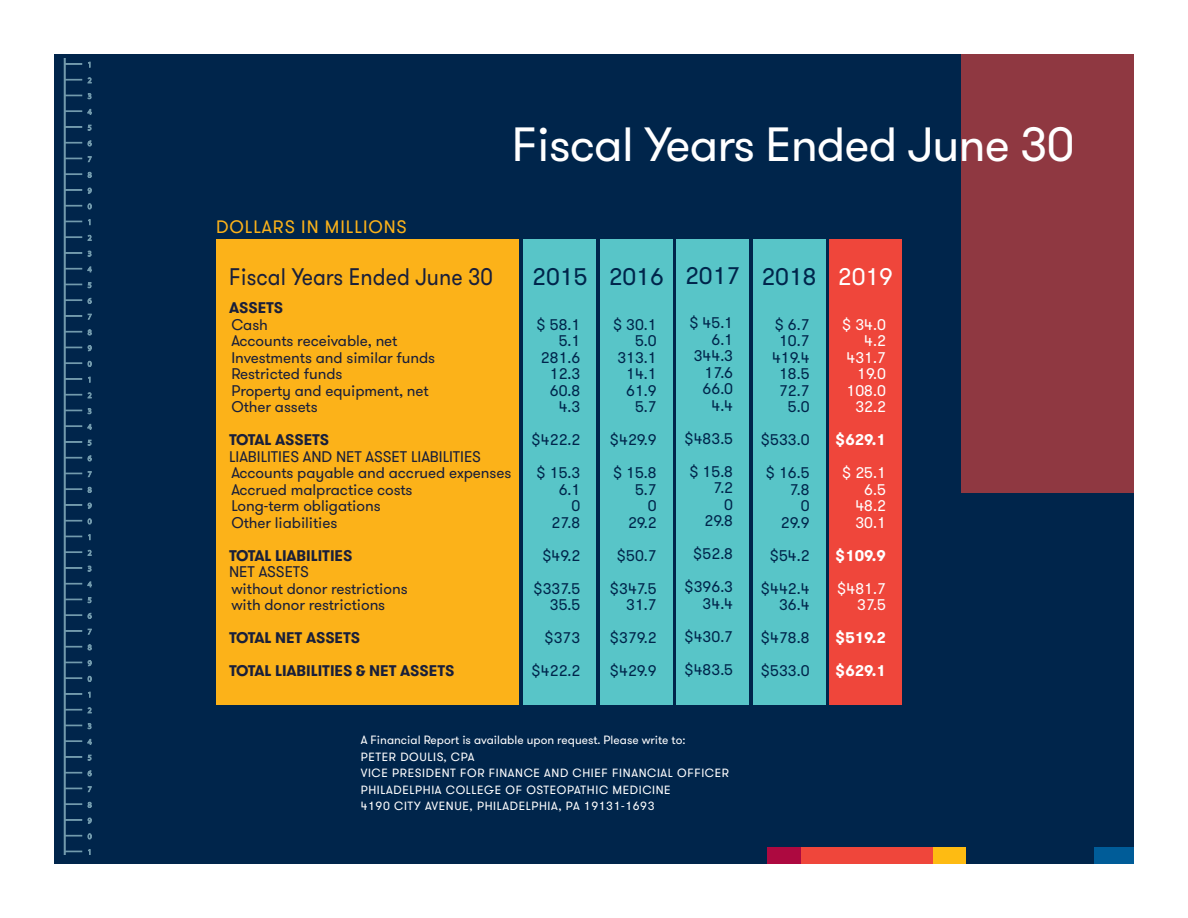
<style>
.page{position:relative;width:1188px;height:918px;background:#fff}
.page>*{position:absolute;margin:0;border:0;box-sizing:border-box;transform-origin:0 0}
.t1{font:48px "GT Walsheim";letter-spacing:-.02em;color:#fff}
.t2{font:24px "GT Walsheim";color:#191f3a;scale:.9 1}
.t3{font:24px "GT Walsheim";color:#00254b}
.t4{font:24px "GT Walsheim";color:#fff}
.t5{font:18px "GT Walsheim";letter-spacing:.05em;color:#fcb219}
.t6{font:15.45px/16.5px "GT Walsheim";letter-spacing:-.005em;color:#191f3a}
.t7{font:15.45px/16.5px "GT Walsheim";color:#00254b;text-align:right}
.t8{font:700 15.45px/33px "GT Walsheim";letter-spacing:-.005em;color:#191f3a}
.t9{font:15.45px/16.5px "GT Walsheim";color:#fff;text-align:right}
.t10{font:700 15.45px/33px "GT Walsheim";color:#fff}
.t11{font:12px/16.5px "GT Walsheim";letter-spacing:.05em;color:#fff}
</style>
<div class="page">
<div style="left:54px;top:54px;width:1080px;height:810px;background:#00254b"></div>
<div style="left:768px;top:848px;width:33px;height:16px;background:#ad0940"></div>
<div style="left:801px;top:848px;width:132px;height:16px;background:#ef463b"></div>
<div style="left:933px;top:848px;width:35px;height:16px;background:#febb12"></div>
<div style="left:967px;top:848px;width:128px;height:16px;background:#00254b"></div>
<div style="left:1095px;top:848px;width:39px;height:16px;background:#005c98"></div>
<div style="left:216px;top:239px;width:303px;height:466px;background:#fcb219"></div>
<div style="left:524px;top:239px;width:72px;height:466px;background:#58c5c8"></div>
<div style="left:600px;top:239px;width:72px;height:466px;background:#58c5c8"></div>
<div style="left:677px;top:239px;width:72px;height:466px;background:#58c5c8"></div>
<div style="left:753px;top:239px;width:72px;height:466px;background:#58c5c8"></div>
<div style="left:829px;top:239px;width:73px;height:466px;background:#ef463b"></div>
<svg style="left:64px;top:58px;width:28px;height:797px"></svg>
<div style="left:961px;top:54px;width:173px;height:438px;background:#8f3841"></div>
<h1 class="t1" style="left:512px;top:114px;width:564px">Fiscal Years Ended June 30</h1>
<p class="t5" style="left:216px;top:215px;width:192px">DOLLARS IN MILLIONS</p>
<h2 class="t2" style="left:229px;top:262px;width:295px">Fiscal Years Ended June 30</h2>
<p class="t8" style="left:229px;top:291px;width:56px">ASSETS</p>
<p class="t6" style="left:231px;top:316px;width:205px">Cash<br>Accounts receivable, net<br>Investments and similar funds<br>Restricted funds<br>Property and equipment, net<br>Other assets</p>
<p class="t8" style="left:229px;top:423px;width:102px">TOTAL ASSETS</p>
<p class="t6" style="left:229px;top:448px;width:284px">LIABILITIES AND NET ASSET LIABILITIES<br>Accounts payable and accrued expenses<br>Accrued malpractice costs<br>Long-term obligations<br>Other liabilities</p>
<p class="t8" style="left:229px;top:539px;width:125px">TOTAL LIABILITIES</p>
<p class="t6" style="left:229px;top:564px;width:180px">NET ASSETS<br>without donor restrictions with donor restrictions</p>
<p class="t8" style="left:229px;top:621px;width:227px">TOTAL NET ASSETS<br>TOTAL LIABILITIES &amp; NET ASSETS</p>
<h2 class="t3" style="left:532px;top:262px;width:57px">2015</h2>
<p class="t7" style="left:536px;top:316px;width:46px">$ 58.1<br>5.1<br>281.6<br>12.3<br>60.8<br>4.3</p>
<p class="t7" style="left:531px;top:424px;width:51px;line-height:33px;text-align:center">$422.2 $ 15.3</p>
<p class="t7" style="left:552px;top:481px;width:30px">6.1<br>0<br>27.8</p>
<p class="t7" style="left:533px;top:539px;width:49px;line-height:33px;text-align:center">$49.2 $337.5</p>
<p class="t7" style="left:531px;top:589px;width:51px;line-height:33px">35.5 $373 $422.2</p>
<h2 class="t3" style="left:609px;top:262px;width:57px">2016</h2>
<p class="t7" style="left:613px;top:316px;width:46px">$ 30.1<br>5.0<br>313.1<br>14.1<br>61.9<br>5.7</p>
<p class="t7" style="left:610px;top:424px;width:49px;line-height:33px;text-align:left">$429.9 $ 15.8</p>
<p class="t7" style="left:628px;top:481px;width:30px">5.7<br>0<br>29.2</p>
<p class="t7" style="left:610px;top:539px;width:49px;line-height:33px;text-align:center">$50.7 $347.5</p>
<p class="t7" style="left:610px;top:589px;width:49px;line-height:33px;text-align:justify;text-indent:17px">31.7 $379.2 $429.9</p>
<h2 class="t3" style="left:685px;top:260px;width:57px">2017</h2>
<p class="t7" style="left:689px;top:315px;width:46px">$ 45.1<br>6.1<br>344.3<br>17.6<br>66.0<br>4.4</p>
<p class="t7" style="left:684px;top:422px;width:51px;line-height:33px;text-align:center">$483.5 $ 15.8</p>
<p class="t7" style="left:704px;top:480px;width:30px">7.2<br>0<br>29.8</p>
<p class="t7" style="left:684px;top:538px;width:51px;line-height:33px;text-align:center">$52.8 $396.3</p>
<p class="t7" style="left:684px;top:587px;width:51px;line-height:33px;text-align:justify;text-indent:19px">34.4 $430.7 $483.5</p>
<h2 class="t3" style="left:762px;top:262px;width:57px">2018</h2>
<p class="t7" style="left:772px;top:316px;width:39px">$ 6.7<br>10.7<br>419.4<br>18.5<br>72.7<br>5.0</p>
<p class="t7" style="left:761px;top:424px;width:51px;line-height:33px;text-align:center">$533.0 $ 16.5</p>
<p class="t7" style="left:781px;top:481px;width:30px">7.8<br>0<br>29.9</p>
<p class="t7" style="left:761px;top:539px;width:51px;line-height:33px;text-align:center">$54.2 $442.4</p>
<p class="t7" style="left:761px;top:589px;width:51px;line-height:33px;text-align:justify;text-indent:19px">36.4 $478.8 $533.0</p>
<h2 class="t4" style="left:838px;top:262px;width:57px">2019</h2>
<p class="t9" style="left:842px;top:316px;width:46px">$ 34.0<br>4.2<br>431.7<br>19.0<br>108.0<br>32.2</p>
<p class="t10" style="left:835px;top:423px;width:52px">$629.1</p>
<p class="t9" style="left:842px;top:465px;width:46px">$ 25.1<br>6.5<br>48.2<br>30.1</p>
<p class="t10" style="left:835px;top:539px;width:52px">$109.9</p>
<p class="t9" style="left:837px;top:580px;width:51px">$481.7<br>37.5</p>
<p class="t10" style="left:835px;top:621px;width:52px">$519.2 $629.1</p>
<p class="t11" style="left:361px;top:732px;width:370px">A Financial Report is available upon request. Please write to:<br>PETER DOULIS, CPA<br>VICE PRESIDENT FOR FINANCE AND CHIEF FINANCIAL OFFICER PHILADELPHIA COLLEGE OF OSTEOPATHIC MEDICINE<br>4190 CITY AVENUE, PHILADELPHIA, PA 19131-1693</p>
</div>
